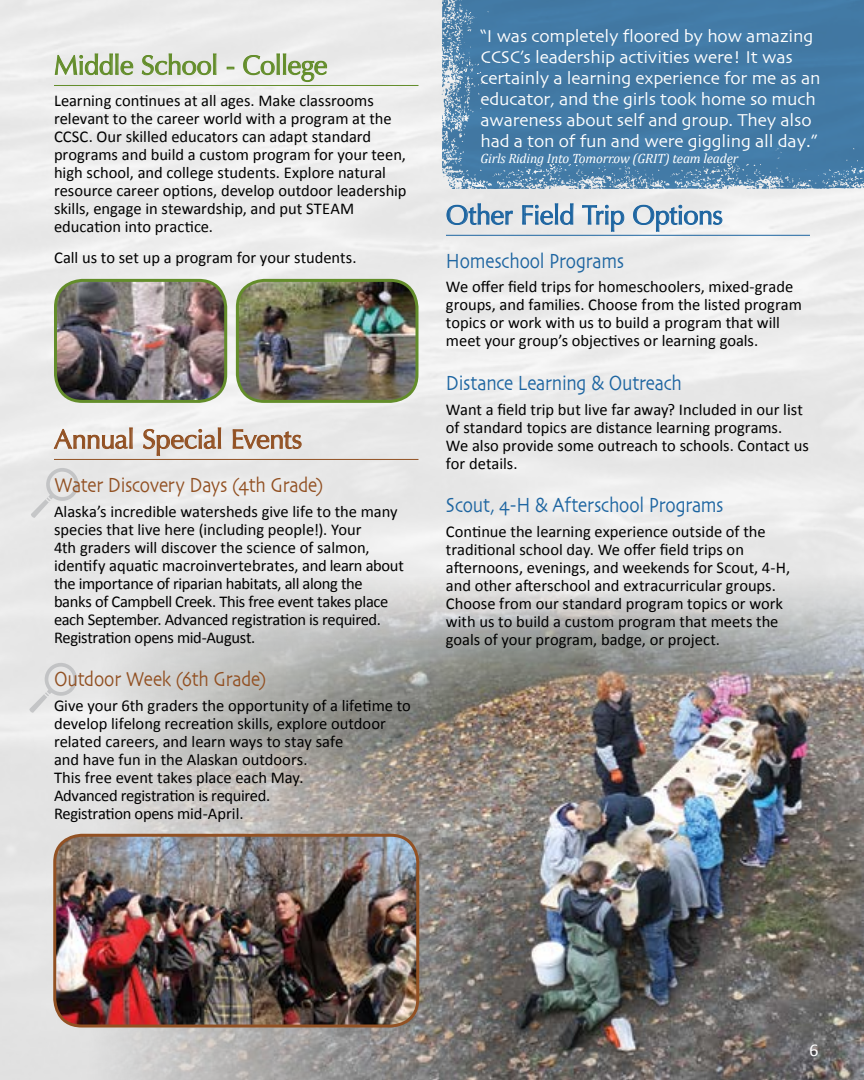
<style>
.page{position:relative;width:864px;height:1080px;background:#fff}
.page>*{position:absolute;margin:0;border:0;box-sizing:border-box;transform-origin:0 0}
.t1{font:27px "Optima";letter-spacing:-.02em;color:#1d65a1}
.t2{font:27px "Optima";letter-spacing:-.025em;color:#638d2a}
.t3{font:27px "Optima";letter-spacing:-.025em;color:#925123}
.t4{font:21.45px "Skia";letter-spacing:-.015em;color:#1d65a1;scale:.84 1}
.t5{font:21.45px "Skia";letter-spacing:-.015em;color:#925123;scale:.84 1}
.t6{font:18px/21px "Skia";letter-spacing:-.01em;color:#fff}
.t7{font:18px "Calibri";color:#fff}
.t8{font:16.5px/18px "Calibri";letter-spacing:-.005em;color:#000}
.t9{font:italic 13.5px "Cambria";letter-spacing:-.01em;color:#fff}
</style>
<div class="page">
<img style="left:0;top:0;width:864px;height:567px">
<img style="left:0;top:567px;width:864px;height:513px">
<img style="left:237px;top:280px;width:180px;height:121px">
<div style="left:236px;top:279px;width:182px;height:124px;border:3px solid #638d2a;border-radius:27px"></div>
<img style="left:55px;top:835px;width:363px;height:191px">
<div style="left:53px;top:834px;width:366px;height:194px;border:3px solid #925123;border-radius:27px"></div>
<img style="left:56px;top:280px;width:170px;height:121px">
<div style="left:54px;top:279px;width:173px;height:124px;border:3px solid #638d2a;border-radius:27px"></div>
<svg style="left:31px;top:468px;width:48px;height:50px;background:#e0e0e1"></svg>
<svg style="left:29px;top:663px;width:48px;height:50px;background:#e0e0e0"></svg>
<div style="left:442px;top:0;width:422px;height:190px;background:#437aa6"></div>
<svg style="left:530px;top:185px;width:6px;height:4px"></svg>
<svg style="left:442px;top:115px;width:3px;height:9px"></svg>
<svg style="left:466px;top:181px;width:10px;height:8px"></svg>
<svg style="left:442px;top:167px;width:18px;height:22px"></svg>
<svg style="left:458px;top:118px;width:5px;height:9px"></svg>
<svg style="left:442px;top:74px;width:17px;height:22px"></svg>
<svg style="left:855px;top:185px;width:7px;height:3px"></svg>
<svg style="left:708px;top:185px;width:6px;height:4px"></svg>
<svg style="left:568px;top:176px;width:73px;height:13px"></svg>
<svg style="left:746px;top:180px;width:36px;height:9px"></svg>
<hr style="left:54px;top:85px;width:364px;height:1px;background:#638d2a">
<svg style="left:55px;top:54px;width:78px;height:21px;background:#c2cfb1"></svg>
<svg style="left:142px;top:54px;width:74px;height:21px;background:#c5d0b6"></svg>
<svg style="left:227px;top:67px;width:7px;height:2px"></svg>
<svg style="left:243px;top:54px;width:84px;height:28px"></svg>
<hr style="left:54px;top:459px;width:364px;height:1px;background:#925123">
<svg style="left:54px;top:428px;width:79px;height:21px"></svg>
<svg style="left:143px;top:428px;width:78px;height:28px"></svg>
<svg style="left:233px;top:429px;width:68px;height:20px"></svg>
<hr style="left:446px;top:235px;width:364px;height:1px;background:#1d65a1">
<svg style="left:447px;top:203px;width:66px;height:22px"></svg>
<svg style="left:523px;top:203px;width:50px;height:22px"></svg>
<svg style="left:582px;top:205px;width:42px;height:27px"></svg>
<svg style="left:633px;top:205px;width:89px;height:27px"></svg>
<h1 class="t2" style="left:54px;top:49px;width:275px">Middle School - College</h1>
<p class="t8" style="left:54px;top:91px;width:354px">Learning continues at all ages. Make classrooms relevant to the career world with a program at the CCSC. Our skilled educators can adapt standard programs and build a custom program for your teen, high school, and college students. Explore natural resource career options, develop outdoor leadership skills, engage in stewardship, and put STEAM education into practice.</p>
<p class="t8" style="left:54px;top:248px;width:304px">Call us to set up a program for your students.</p>
<h1 class="t3" style="left:54px;top:423px;width:250px">Annual Special Events</h1>
<h2 class="t5" style="left:54px;top:472px;width:322px">Water Discovery Days (4th Grade)</h2>
<p class="t8" style="left:54px;top:501px;width:351px">Alaska’s incredible watersheds give life to the many species that live here (including people!). Your<br>4th graders will discover the science of salmon, identify aquatic macroinvertebrates, and learn about the importance of riparian habitats, all along the banks of Campbell Creek. This free event takes place each September. Advanced registration is required.<br>Registration opens mid-August.</p>
<h2 class="t5" style="left:54px;top:666px;width:254px">Outdoor Week (6th Grade)</h2>
<p class="t8" style="left:54px;top:696px;width:358px">Give your 6th graders the opportunity of a lifetime to develop lifelong recreation skills, explore outdoor related careers, and learn ways to stay safe<br>and have fun in the Alaskan outdoors.<br>This free event takes place each May.<br>Advanced registration is required.<br>Registration opens mid-April.</p>
<p class="t6" style="left:480px;top:26px;width:342px">“I was completely floored by how amazing CCSC’s leadership activities were! It was certainly a learning experience for me as an educator, and the girls took home so much awareness about self and group. They also had a ton of fun and were giggling all day.”</p>
<p class="t9" style="left:480px;top:149px;width:259px">Girls Riding Into Tomorrow (GRIT) team leader</p>
<h1 class="t1" style="left:446px;top:199px;width:279px">Other Field Trip Options</h1>
<h2 class="t4" style="left:446px;top:248px;width:213px">Homeschool Programs</h2>
<p class="t8" style="left:446px;top:277px;width:357px">We offer field trips for homeschoolers, mixed-grade groups, and families. Choose from the listed program topics or work with us to build a program that will meet your group’s objectives or learning goals.</p>
<h2 class="t4" style="left:446px;top:370px;width:283px">Distance Learning &amp; Outreach</h2>
<p class="t8" style="left:446px;top:399px;width:365px">Want a field trip but live far away? Included in our list of standard topics are distance learning programs.<br>We also provide some outreach to schools. Contact us for details.</p>
<h2 class="t4" style="left:446px;top:492px;width:332px">Scout, 4-H &amp; Afterschool Programs</h2>
<p class="t8" style="left:446px;top:522px;width:346px">Continue the learning experience outside of the traditional school day. We offer field trips on afternoons, evenings, and weekends for Scout, 4-H, and other afterschool and extracurricular groups.<br>Choose from our standard program topics or work with us to build a custom program that meets the goals of your program, badge, or project.</p>
<p class="t7" style="left:809px;top:1039px;width:11px">6</p>
</div>
